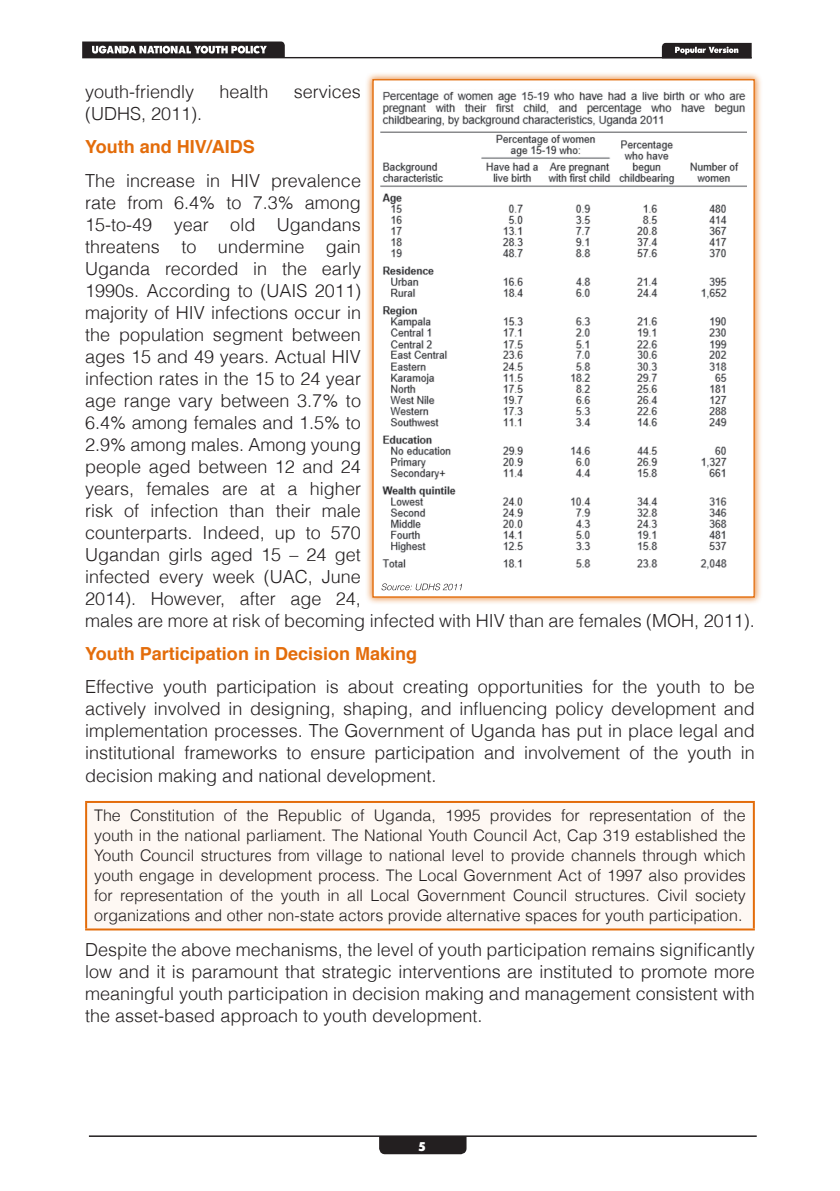
<style>
.page{position:relative;width:840px;height:1191px;background:#fff}
.page>*{position:absolute;margin:0;border:0;box-sizing:border-box;transform-origin:0 0}
.t1{font:300 18px/22px "Helvetica";color:#231f20}
.t2{font:300 16px/20px "Helvetica";color:#231f20;text-align:justify}
.t3{font:12px "Admisi Display SSK";color:#fff}
.s1{font-weight:700;color:#e36c0a}
</style>
<div class="page">
<svg style="left:379px;top:1137px;width:87px;height:17px"></svg>
<hr style="left:89px;top:1135px;width:667px;height:2px;background:#231f20">
<svg style="left:82px;top:41px;width:202px;height:16px"></svg>
<svg style="left:661px;top:43px;width:90px;height:14px"></svg>
<hr style="left:82px;top:57px;width:669px;height:1px;background:#231f20">
<div style="left:86px;top:802px;width:667px;height:127px;background:#fef8f3"></div>
<hr style="left:85px;top:801px;width:669px;height:2px;background:#e36c0a">
<hr style="left:85px;top:803px;width:2px;height:125px;background:#e36c0a">
<hr style="left:752px;top:803px;width:2px;height:125px;background:#e36c0a">
<hr style="left:85px;top:928px;width:669px;height:2px;background:#e36c0a">
<div style="left:364px;top:71px;width:398px;height:534px;background:#e36c0a;opacity:.75"></div>
<div style="left:373px;top:80px;width:380px;height:517px;background:#fff"></div>
<img style="left:380px;top:91px;width:366px;height:479px">
<svg style="left:381px;top:583px;width:81px;height:7px"></svg>
<p class="t1" style="left:85px;top:80px;width:111px">youth-friendly</p>
<p class="t1" style="left:219px;top:80px;width:51px">health</p>
<p class="t1" style="left:294px;top:80px;width:69px">services</p>
<p class="t1" style="left:85px;top:96px;width:277px;line-height:33.4px">(UDHS, 2011).<br><span class="s1">Youth and HIV/AIDS<br></span>The increase in HIV prevalence</p>
<p class="t1" style="left:85px;top:190px;width:670px">rate from 6.4% to 7.3% among<br>15-to-49 year old Ugandans<br>threatens to undermine gain<br>Uganda recorded in the early<br>1990s. According to (UAIS 2011)<br>majority of HIV infections occur in<br>the population segment between<br>ages 15 and 49 years. Actual HIV<br>infection rates in the 15 to 24 year<br>age range vary between 3.7% to<br>6.4% among females and 1.5% to<br>2.9% among males. Among young<br>people aged between 12 and 24<br>years, females are at a higher<br>risk of infection than their male<br>counterparts. Indeed, up to 570<br>Ugandan girls aged 15 – 24 get<br>infected every week (UAC, June<br>2014). However, after age 24,<br>males are more at risk of becoming infected with HIV than are females (MOH, 2011).</p>
<p class="t1" style="left:85px;top:636px;width:671px;line-height:33.4px"><span class="s1">Youth Participation in Decision Making<br></span>Effective youth participation is about creating opportunities for the youth to be</p>
<p class="t1" style="left:85px;top:697px;width:670px;text-align:justify">actively involved in designing, shaping, and influencing policy development and implementation processes. The Government of Uganda has put in place legal and institutional frameworks to ensure participation and involvement of the youth in decision making and national development.</p>
<p class="t2" style="left:94px;top:805px;width:653px">The Constitution of the Republic of Uganda, 1995 provides for representation of the youth in the national parliament. The National Youth Council Act, Cap 319 established the Youth Council structures from village to national level to provide channels through which youth engage in development process. The Local Government Act of 1997 also provides for representation of the youth in all Local Government Council structures. Civil society organizations and other non-state actors provide alternative spaces for youth participation.</p>
<p class="t1" style="left:85px;top:937px;width:671px;text-align:justify">Despite the above mechanisms, the level of youth participation remains significantly low and it is paramount that strategic interventions are instituted to promote more meaningful youth participation in decision making and management consistent with the asset-based approach to youth development.</p>
<p class="t3" style="left:418px;top:1139px;width:9px">5</p>
</div>
